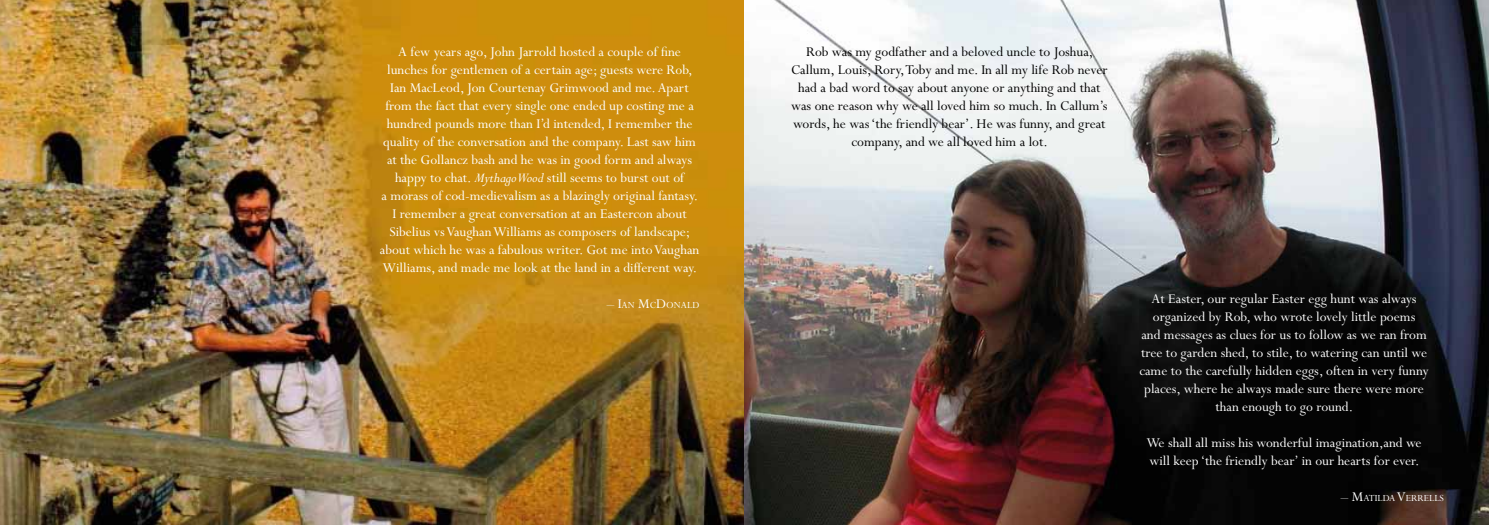
<style>
.page{position:relative;width:1489px;height:525px;background:#fff}
.page>*{position:absolute;margin:0;border:0;box-sizing:border-box;transform-origin:0 0}
.t1{font:15px/18px "Perpetua";color:#fff;text-align:center}
.t2{font:15px/18px "Perpetua";color:#000;text-align:center}
.t3{font:10.5px "Perpetua";color:#fff}
.s1{font-style:italic}
.s2{font-size:15px}
</style>
<div class="page">
<img style="left:0;top:0;width:1488px;height:524px">
<p class="t1" style="left:380px;top:43px;width:321px">A few years ago, John Jarrold hosted a couple of fine lunches for gentlemen of a certain age; guests were Rob, Ian MacLeod, Jon Courtenay Grimwood and me. Apart from the fact that every single one ended up costing me a hundred pounds more than I’d intended, I remember the quality of the conversation and the company. Last saw him at the Gollancz bash and he was in good form and always happy to chat. <span class="s1">Mythago Wood</span> still seems to burst out of<br>a morass of cod-medievalism as a blazingly original fantasy.<br>I remember a great conversation at an Eastercon about Sibelius vs Vaughan Williams as composers of landscape; about which he was a fabulous writer. Got me into Vaughan Williams, and made me look at the land in a different way.</p>
<p class="t3" style="left:607px;top:299px;width:94px"><span class="s2">–</span> <span class="s2">I</span>an <span class="s2">M</span>c<span class="s2">D</span>onald</p>
<p class="t2" style="left:791px;top:43px;width:318px">Rob was my godfather and a beloved uncle to Joshua, Callum, Louis, Rory, Toby and me. In all my life Rob never had a bad word to say about anyone or anything and that was one reason why we all loved him so much. In Callum’s words, he was ‘the friendly bear’. He was funny, and great company, and we all loved him a lot.</p>
<p class="t1" style="left:1139px;top:289px;width:291px">At Easter, our regular Easter egg hunt was always organized by Rob, who wrote lovely little poems<br>and messages as clues for us to follow as we ran from tree to garden shed, to stile, to watering can until we came to the carefully hidden eggs, often in very funny places, where he always made sure there were more than enough to go round.</p>
<p class="t1" style="left:1146px;top:433px;width:277px;text-align:left">We shall all miss his wonderful imagination,and we will keep ‘the friendly bear’ in our hearts for ever.</p>
<p class="t3" style="left:1340px;top:492px;width:72px"><span class="s2">– M</span>atilda<span class="s2">V</span>erre</p>
<p class="t3" style="left:1428px;top:492px;width:16px">lls</p>
</div>
